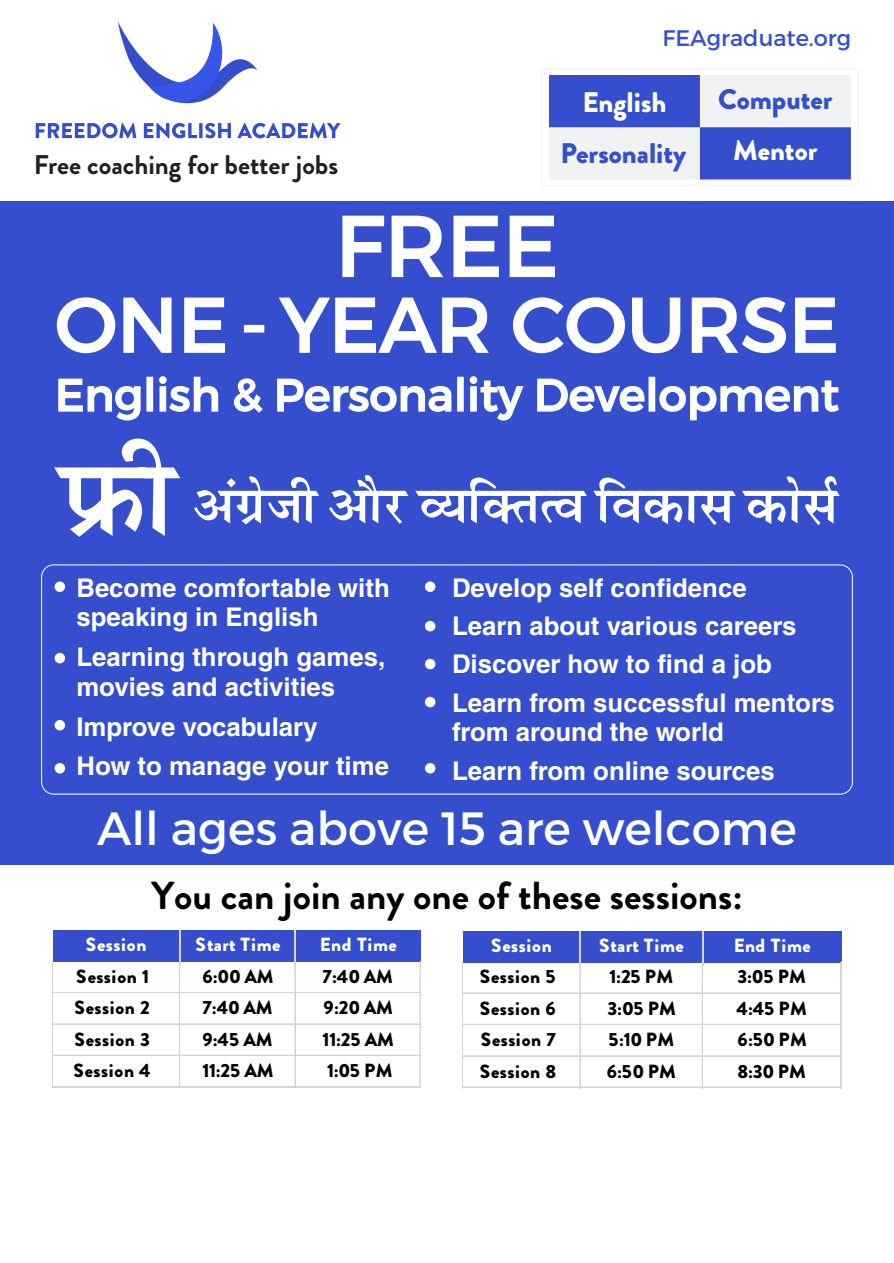
<style>
.page{position:relative;width:894px;height:1263px;background:#fff}
.page>*{position:absolute;margin:0;border:0;box-sizing:border-box;transform-origin:0 0}
.t1{font:85.5px "Montserrat";color:#fff}
.t2{font:76.65px "Montserrat";color:#fff}
.t3{font:46.5px "Montserrat";color:#fff}
.t4{font:45px "Montserrat";color:#fff}
.t5{font:700 39px "Brandon Grotesque";color:#000}
.t6{font:900 28.2px "Brandon Grotesque";color:#344ece}
.t7{font:900 28.2px "Brandon Grotesque";color:#fff}
.t8{font:700 27px "Brandon Grotesque";color:#231f20}
.t9{font:700 25.8px/38.4px "Helvetica";color:#fff}
.t10{font:22.5px "Montserrat";color:#344ece}
.t11{font:900 19.05px "Brandon Grotesque";letter-spacing:.025em;color:#000}
.t12{font:900 19.05px "Brandon Grotesque";letter-spacing:.03em;color:#fff}
</style>
<div class="page">
<div style="left:0;top:202px;width:893px;height:663px;background:#344ece"></div>
<svg style="left:36px;top:123px;width:100px;height:15px"></svg>
<svg style="left:144px;top:123px;width:53px;height:15px"></svg>
<hr style="left:199px;top:123px;width:3px;height:15px;background:#344ece">
<svg style="left:205px;top:123px;width:26px;height:15px"></svg>
<svg style="left:237px;top:123px;width:103px;height:15px"></svg>
<svg style="left:118px;top:22px;width:140px;height:82px"></svg>
<svg style="left:54px;top:438px;width:126px;height:99px"></svg>
<svg style="left:194px;top:475px;width:645px;height:50px"></svg>
<svg style="left:58px;top:378px;width:83px;height:43px"></svg>
<div style="left:146px;top:377px;width:7px;height:34px;border:2px solid #fff"></div>
<svg style="left:159px;top:376px;width:60px;height:36px"></svg>
<svg style="left:234px;top:378px;width:29px;height:35px"></svg>
<svg style="left:277px;top:378px;width:175px;height:34px"></svg>
<div style="left:457px;top:377px;width:6px;height:34px;border:2px solid #fff"></div>
<svg style="left:469px;top:376px;width:55px;height:45px"></svg>
<svg style="left:537px;top:378px;width:108px;height:34px"></svg>
<div style="left:648px;top:377px;width:7px;height:34px;border:2px solid #fff"></div>
<svg style="left:659px;top:380px;width:180px;height:41px"></svg>
<svg style="left:342px;top:215px;width:101px;height:63px"></svg>
<svg style="left:453px;top:215px;width:46px;height:63px"></svg>
<svg style="left:509px;top:215px;width:46px;height:63px"></svg>
<svg style="left:56px;top:297px;width:60px;height:57px"></svg>
<svg style="left:123px;top:297px;width:49px;height:56px"></svg>
<svg style="left:184px;top:297px;width:41px;height:56px"></svg>
<div style="left:244px;top:325px;width:20px;height:7px;border:2px solid #fff"></div>
<svg style="left:278px;top:297px;width:211px;height:56px"></svg>
<svg style="left:513px;top:297px;width:112px;height:57px"></svg>
<svg style="left:632px;top:297px;width:48px;height:57px"></svg>
<svg style="left:691px;top:297px;width:95px;height:57px"></svg>
<svg style="left:795px;top:297px;width:41px;height:56px"></svg>
<div style="left:549px;top:127px;width:150px;height:52px;background:#f1f2f2"></div>
<div style="left:549px;top:75px;width:150px;height:52px;background:#344ece"></div>
<div style="left:699px;top:75px;width:151px;height:52px;background:#f1f2f2"></div>
<div style="left:699px;top:127px;width:151px;height:52px;background:#344ece"></div>
<div style="left:541px;top:69px;width:317px;height:117px;border:1px solid #f1f2f2"></div>
<div style="left:55px;top:581px;width:10px;height:11px;background:#fff;border-radius:50%"></div>
<div style="left:55px;top:653px;width:10px;height:10px;background:#fff;border-radius:50%"></div>
<div style="left:55px;top:720px;width:10px;height:10px;background:#fff;border-radius:50%"></div>
<div style="left:55px;top:763px;width:10px;height:10px;background:#fff;border-radius:50%"></div>
<div style="left:425px;top:697px;width:10px;height:10px;background:#fff;border-radius:50%"></div>
<div style="left:425px;top:763px;width:10px;height:10px;background:#fff;border-radius:50%"></div>
<div style="left:425px;top:581px;width:10px;height:11px;background:#fff;border-radius:50%"></div>
<div style="left:425px;top:621px;width:10px;height:10px;background:#fff;border-radius:50%"></div>
<div style="left:425px;top:659px;width:10px;height:10px;background:#fff;border-radius:50%"></div>
<div style="left:41px;top:564px;width:811px;height:230px;border:1px solid #fff;border-radius:12px"></div>
<div style="left:53px;top:930px;width:368px;height:32px;background:#344ece"></div>
<hr style="left:52px;top:962px;width:1px;height:125px;background:#d4d4d4">
<hr style="left:179px;top:962px;width:1px;height:125px;background:#d4d4d4">
<hr style="left:294px;top:962px;width:1px;height:125px;background:#d4d4d4">
<hr style="left:295px;top:962px;width:1px;height:125px;background:#d4d4d4">
<hr style="left:419px;top:962px;width:1px;height:125px;background:#d4d4d4">
<hr style="left:420px;top:962px;width:1px;height:125px;background:#d4d4d4">
<hr style="left:52px;top:992px;width:369px;height:1px;background:#d4d4d4">
<hr style="left:52px;top:1023px;width:369px;height:1px;background:#d4d4d4">
<hr style="left:52px;top:1055px;width:369px;height:1px;background:#d4d4d4">
<hr style="left:52px;top:1086px;width:369px;height:1px;background:#d4d4d4">
<div style="left:463px;top:931px;width:378px;height:31px;background:#344ece"></div>
<hr style="left:462px;top:962px;width:1px;height:126px;background:#d4d4d4">
<hr style="left:579px;top:962px;width:1px;height:126px;background:#d4d4d4">
<hr style="left:701px;top:962px;width:1px;height:126px;background:#d4d4d4">
<hr style="left:702px;top:962px;width:1px;height:126px;background:#d4d4d4">
<hr style="left:840px;top:962px;width:1px;height:126px;background:#d4d4d4">
<hr style="left:462px;top:992px;width:379px;height:1px;background:#d4d4d4">
<hr style="left:462px;top:993px;width:379px;height:1px;background:#d4d4d4">
<hr style="left:462px;top:1024px;width:379px;height:1px;background:#d4d4d4">
<hr style="left:462px;top:1055px;width:379px;height:1px;background:#d4d4d4">
<hr style="left:462px;top:1086px;width:379px;height:1px;background:#d4d4d4">
<hr style="left:462px;top:1087px;width:379px;height:1px;background:#d4d4d4">
<hr style="left:179px;top:930px;width:1px;height:35px;background:#d4d4d4">
<hr style="left:295px;top:930px;width:1px;height:35px;background:#d4d4d4">
<hr style="left:579px;top:931px;width:1px;height:34px;background:#d4d4d4">
<hr style="left:701px;top:931px;width:1px;height:34px;background:#d4d4d4">
<p class="t10" style="left:662px;top:24px;width:190px">FEAgraduate.org</p>
<p class="t8" style="left:34px;top:145px;width:306px">Free coaching for better jobs</p>
<p class="t7" style="left:582px;top:83px;width:85px">English</p>
<p class="t6" style="left:560px;top:133px;width:127px">Personality</p>
<p class="t6" style="left:717px;top:79px;width:116px">Computer</p>
<p class="t7" style="left:733px;top:130px;width:86px">Mentor</p>
<h1 class="t1" style="left:335px;top:193px;width:225px">FREE</h1>
<h2 class="t2" style="left:55px;top:278px;width:785px">ONE-YEAR COURSE</h2>
<h3 class="t4" style="left:55px;top:367px;width:785px">English &amp; Personality Development</h3>
<p class="t9" style="left:76px;top:572px;width:315px;line-height:29.7px">Become comfortable with speaking in English</p>
<p class="t9" style="left:76px;top:642px;width:310px;line-height:29.7px">Learning through games, movies and activities</p>
<p class="t9" style="left:76px;top:706px;width:314px;line-height:39.8px">Improve vocabulary<br>How to manage your time</p>
<p class="t9" style="left:452px;top:568px;width:384px">Develop self confidence<br>Learn about various careers<br>Discover how to find a job<br>Learn from successful mentors</p>
<p class="t9" style="left:452px;top:712px;width:324px">from around the world<br>Learn from online sources</p>
<h3 class="t3" style="left:97px;top:800px;width:701px">All ages above 15 are welcome</h3>
<h3 class="t5" style="left:151px;top:868px;width:592px">You can join any one of these sessions:</h3>
<p class="t12" style="left:86px;top:931px;width:62px">Session</p>
<p class="t12" style="left:195px;top:931px;width:86px">Start Time</p>
<p class="t12" style="left:319px;top:931px;width:79px">End Time</p>
<p class="t11" style="left:76px;top:962px;width:74px">Session 1</p>
<p class="t11" style="left:202px;top:962px;width:73px">6:00 AM</p>
<p class="t11" style="left:322px;top:962px;width:72px">7:40 AM</p>
<p class="t11" style="left:74px;top:994px;width:77px">Session 2</p>
<p class="t11" style="left:202px;top:994px;width:72px">7:40 AM</p>
<p class="t11" style="left:323px;top:994px;width:71px">9:20 AM</p>
<p class="t11" style="left:74px;top:1025px;width:77px">Session 3</p>
<p class="t11" style="left:202px;top:1025px;width:72px">9:45 AM</p>
<p class="t11" style="left:322px;top:1025px;width:73px">11:25 AM</p>
<p class="t11" style="left:73px;top:1057px;width:79px">Session 4</p>
<p class="t11" style="left:202px;top:1057px;width:73px">11:25 AM</p>
<p class="t11" style="left:327px;top:1057px;width:67px">1:05 PM</p>
<p class="t12" style="left:491px;top:932px;width:62px">Session</p>
<p class="t12" style="left:598px;top:932px;width:86px">Start Time</p>
<p class="t12" style="left:733px;top:932px;width:79px">End Time</p>
<p class="t11" style="left:479px;top:963px;width:77px">Session 5</p>
<p class="t11" style="left:609px;top:963px;width:65px">1:25 PM</p>
<p class="t11" style="left:737px;top:963px;width:70px">3:05 PM</p>
<p class="t11" style="left:479px;top:994px;width:78px">Session 6</p>
<p class="t11" style="left:607px;top:994px;width:70px">3:05 PM</p>
<p class="t11" style="left:736px;top:994px;width:72px">4:45 PM</p>
<p class="t11" style="left:480px;top:1026px;width:77px">Session 7</p>
<p class="t11" style="left:608px;top:1026px;width:67px">5:10 PM</p>
<p class="t11" style="left:737px;top:1026px;width:71px">6:50 PM</p>
<p class="t11" style="left:479px;top:1057px;width:78px">Session 8</p>
<p class="t11" style="left:606px;top:1057px;width:71px">6:50 PM</p>
<p class="t11" style="left:737px;top:1057px;width:70px">8:30 PM</p>
</div>
